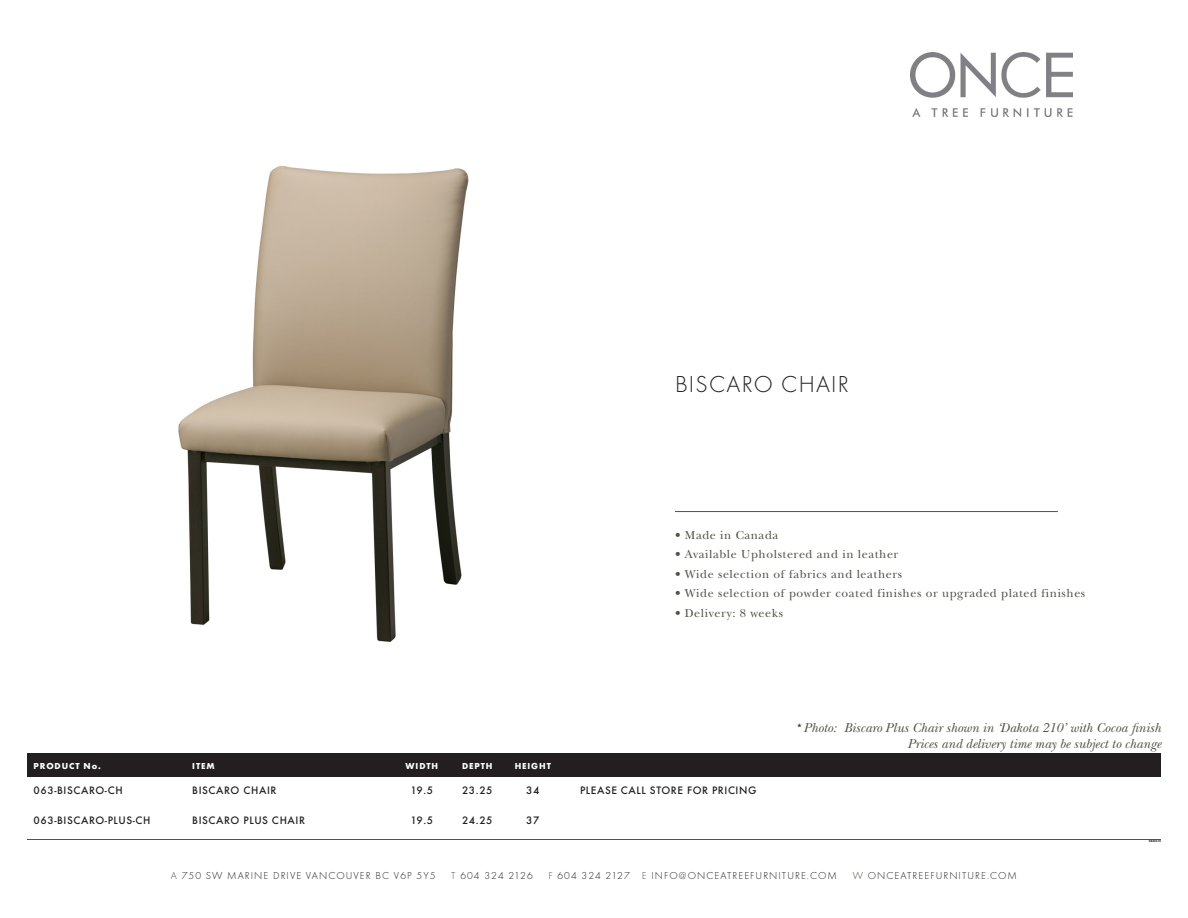
<style>
.page{position:relative;width:1188px;height:918px;background:#fff}
.page>*{position:absolute;margin:0;border:0;box-sizing:border-box;transform-origin:0 0}
.t1{font:300 24px "Futura EFCEOP";letter-spacing:.05em;color:#231f20}
.t2{font:italic 13.5px "New Baskerville Std";color:#535249}
.t3{font:12px "New Baskerville Std";letter-spacing:.05em;color:#535249}
.t4{font:500 11.25px "Futura EFCEOP";letter-spacing:.05em;color:#231f20}
.t5{font:300 10.5px "Futura EFCEOP";letter-spacing:.1em;color:#231f20}
.t6{font:700 9px "Futura EFCEOP";letter-spacing:.1em;color:#fff}
.t7{font:700 3px "Futura EFCEOP";color:#231f20}
.s1{font-family:"Futura EFCEOP";font-weight:700;font-style:normal;font-size:11.25px;color:#231f20}
.s2{color:#535249}
</style>
<div class="page">
<img style="left:910px;top:52px;width:163px;height:65px">
<hr style="left:27px;top:839px;width:1134px;height:1px;background:#535249">
<hr style="left:675px;top:511px;width:383px;height:1px;background:#535249">
<div style="left:27px;top:753px;width:1134px;height:24px;background:#231f20"></div>
<img style="left:178px;top:165px;width:291px;height:477px">
<p class="t1" style="left:675px;top:371px;width:176px">BISCARO CHAIR</p>
<p class="t3" style="left:675px;top:528px;width:105px">• Made in Canada</p>
<p class="t3" style="left:675px;top:547px;width:225px">• Available Upholstered and in leather</p>
<p class="t3" style="left:675px;top:567px;width:229px">• Wide selection of fabrics and leathers</p>
<p class="t3" style="left:675px;top:586px;width:412px">• Wide selection of powder coated finishes or upgraded plated finishes</p>
<p class="t3" style="left:675px;top:606px;width:109px">• Delivery: 8 weeks</p>
<p class="t6" style="left:34px;top:760px;width:69px">PRODUCT No.</p>
<p class="t6" style="left:192px;top:760px;width:24px">ITEM</p>
<p class="t6" style="left:406px;top:760px;width:34px">WIDTH</p>
<p class="t6" style="left:462px;top:760px;width:32px">DEPTH</p>
<p class="t6" style="left:515px;top:760px;width:38px">HEIGHT</p>
<p class="t4" style="left:34px;top:783px;width:91px">063-BISCARO-CH</p>
<p class="t4" style="left:192px;top:783px;width:86px">BISCARO CHAIR</p>
<p class="t4" style="left:410px;top:783px;width:24px">19.5</p>
<p class="t4" style="left:462px;top:783px;width:32px">23.25</p>
<p class="t4" style="left:526px;top:783px;width:15px">34</p>
<p class="t4" style="left:580px;top:783px;width:178px">PLEASE CALL STORE FOR PRICING</p>
<p class="t4" style="left:34px;top:813px;width:119px">063-BISCARO-PLUS-CH</p>
<p class="t4" style="left:192px;top:813px;width:114px">BISCARO PLUS CHAIR</p>
<p class="t4" style="left:410px;top:813px;width:24px">19.5</p>
<p class="t4" style="left:462px;top:813px;width:32px">24.25</p>
<p class="t4" style="left:526px;top:813px;width:15px">37</p>
<p class="t2" style="left:796px;top:720px;width:366px"><span class="s1">*</span>Photo: Biscaro Plus Chair shown in ‘Dakota 210’ with Cocoa finish</p>
<p class="t2" style="left:908px;top:736px;width:255px">Prices and delivery time may be subject to change</p>
<p class="t7" style="left:1149px;top:839px;width:14px">28-02-12</p>
<p class="t5" style="left:171px;top:870px;width:266px"><span class="s2">A</span> 750 SW MARINE DRIVE VANCOUVER BC V6P 5Y5</p>
<p class="t5" style="left:451px;top:870px;width:83px"><span class="s2">T</span> 604 324 2126</p>
<p class="t5" style="left:549px;top:870px;width:290px"><span class="s2">F</span> 604 324 2127 <span class="s2">E</span> INFO@ONCEATREEFURNITURE.COM</p>
<p class="t5" style="left:853px;top:870px;width:166px"><span class="s2">W</span> ONCEATREEFURNITURE.COM</p>
</div>
